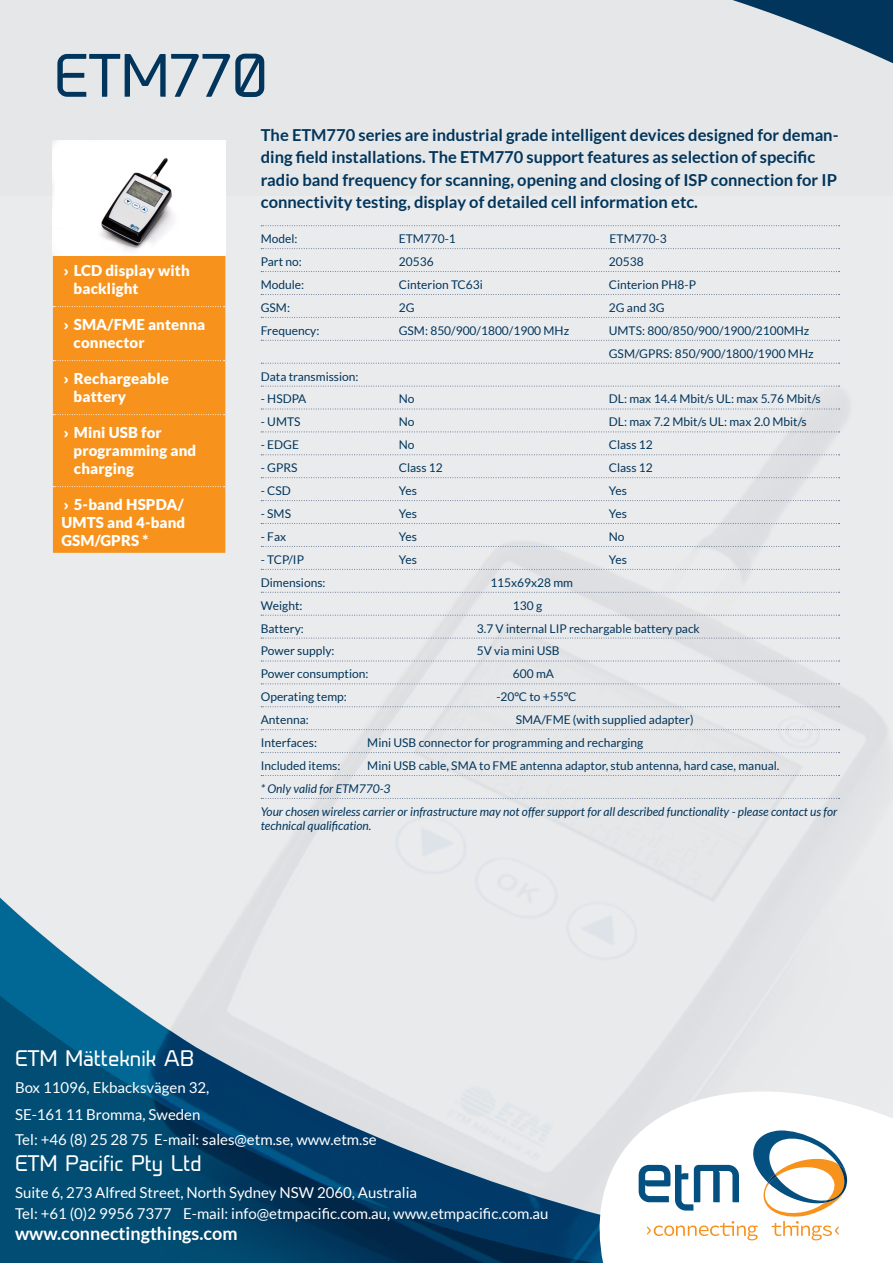
<style>
.page{position:relative;width:893px;height:1263px;background:#fff}
.page>*{position:absolute;margin:0;border:0;box-sizing:border-box;transform-origin:0 0}
.t1{font:57px "Prime";color:#01355b}
.t2{font:21px "Prime";color:#fff}
.t3{font:700 18px "Lato";color:#fff}
.brödtext_baksida{font:700 16.5px/22.5px "Lato";color:#01355b}
.t4{font:15px "Lato";color:#fff}
.USP_baksida{font:900 15px/18px "Lato";letter-spacing:.01em;color:#fff}
.Specs_baksida{font:12px "Lato";color:#01355b}
.Specs_baksida-2{font:italic 12px/14.4px "Lato";color:#01355b}
.s1{font-family:"Source Code Pro";font-weight:700}
</style>
<div class="page">
<div style="left:0;top:0;width:893px;height:196px;background:#e6e7e9"></div>
<img style="left:0;top:196px;width:893px;height:1067px">
<svg style="left:261px;top:225px;width:579px;height:1px"></svg>
<svg style="left:261px;top:248px;width:579px;height:1px"></svg>
<svg style="left:261px;top:271px;width:579px;height:1px"></svg>
<svg style="left:261px;top:294px;width:579px;height:1px"></svg>
<svg style="left:261px;top:317px;width:579px;height:1px"></svg>
<svg style="left:261px;top:340px;width:579px;height:1px"></svg>
<svg style="left:261px;top:363px;width:579px;height:1px"></svg>
<svg style="left:261px;top:386px;width:579px;height:1px"></svg>
<svg style="left:261px;top:409px;width:579px;height:1px"></svg>
<svg style="left:261px;top:431px;width:579px;height:1px"></svg>
<svg style="left:261px;top:454px;width:579px;height:1px"></svg>
<svg style="left:261px;top:477px;width:579px;height:1px"></svg>
<svg style="left:261px;top:500px;width:579px;height:1px"></svg>
<svg style="left:261px;top:523px;width:579px;height:1px"></svg>
<svg style="left:261px;top:546px;width:579px;height:1px"></svg>
<svg style="left:261px;top:569px;width:579px;height:1px"></svg>
<svg style="left:261px;top:592px;width:579px;height:1px"></svg>
<svg style="left:261px;top:615px;width:579px;height:1px"></svg>
<svg style="left:261px;top:638px;width:579px;height:1px"></svg>
<svg style="left:261px;top:661px;width:579px;height:1px"></svg>
<svg style="left:261px;top:683px;width:579px;height:1px"></svg>
<svg style="left:261px;top:706px;width:579px;height:1px"></svg>
<svg style="left:261px;top:729px;width:579px;height:1px"></svg>
<svg style="left:261px;top:752px;width:579px;height:1px"></svg>
<svg style="left:261px;top:775px;width:579px;height:1px"></svg>
<svg style="left:261px;top:798px;width:579px;height:1px"></svg>
<div style="left:53px;top:255px;width:172px;height:298px;background:#f7931d"></div>
<svg style="left:53px;top:306px;width:172px;height:1px"></svg>
<svg style="left:53px;top:360px;width:172px;height:1px"></svg>
<svg style="left:53px;top:414px;width:172px;height:1px"></svg>
<svg style="left:53px;top:486px;width:172px;height:1px"></svg>
<img style="left:53px;top:140px;width:172px;height:115px">
<svg style="left:639px;top:1130px;width:209px;height:110px"></svg>
<p class="t1" style="left:54px;top:42px;width:215px">ETM770</p>
<p class="brödtext_baksida" style="left:261px;top:123px;width:579px">The ETM770 series are industrial grade intelligent devices designed for deman&shy;ding field installations. The ETM770 support features as selection of specific radio band frequency for scanning, opening and closing of ISP connection for IP connectivity testing, display of detailed cell information etc.</p>
<p class="Specs_baksida" style="left:261px;top:232px;width:38px">Model:</p>
<p class="Specs_baksida" style="left:399px;top:232px;width:59px">ETM770-1</p>
<p class="Specs_baksida" style="left:610px;top:232px;width:59px">ETM770-3</p>
<p class="Specs_baksida" style="left:261px;top:255px;width:43px">Part no:</p>
<p class="Specs_baksida" style="left:399px;top:255px;width:36px">20536</p>
<p class="Specs_baksida" style="left:609px;top:255px;width:36px">20538</p>
<p class="Specs_baksida" style="left:261px;top:278px;width:45px">Module:</p>
<p class="Specs_baksida" style="left:399px;top:278px;width:85px">Cinterion TC63i</p>
<p class="Specs_baksida" style="left:609px;top:278px;width:89px">Cinterion PH8-P</p>
<p class="Specs_baksida" style="left:261px;top:301px;width:31px">GSM:</p>
<p class="Specs_baksida" style="left:399px;top:301px;width:17px">2G</p>
<p class="Specs_baksida" style="left:609px;top:301px;width:57px">2G and 3G</p>
<p class="Specs_baksida" style="left:261px;top:324px;width:60px">Frequency:</p>
<p class="Specs_baksida" style="left:399px;top:324px;width:172px">GSM: 850/900/1800/1900 MHz</p>
<p class="Specs_baksida" style="left:609px;top:324px;width:202px">UMTS: 800/850/900/1900/2100MHz</p>
<p class="Specs_baksida" style="left:609px;top:347px;width:206px">GSM/GPRS: 850/900/1800/1900 MHz</p>
<p class="Specs_baksida" style="left:261px;top:370px;width:99px">Data transmission:</p>
<p class="Specs_baksida" style="left:261px;top:392px;width:47px">- HSDPA</p>
<p class="Specs_baksida" style="left:399px;top:392px;width:17px">No</p>
<p class="Specs_baksida" style="left:609px;top:392px;width:213px">DL: max 14.4 Mbit/s UL: max 5.76 Mbit/s</p>
<p class="Specs_baksida" style="left:261px;top:415px;width:41px">- UMTS</p>
<p class="Specs_baksida" style="left:399px;top:415px;width:17px">No</p>
<p class="Specs_baksida" style="left:609px;top:415px;width:199px">DL: max 7.2 Mbit/s UL: max 2.0 Mbit/s</p>
<p class="Specs_baksida" style="left:261px;top:438px;width:40px">- EDGE</p>
<p class="Specs_baksida" style="left:399px;top:438px;width:17px">No</p>
<p class="Specs_baksida" style="left:609px;top:438px;width:46px">Class 12</p>
<p class="Specs_baksida" style="left:261px;top:461px;width:38px">- GPRS</p>
<p class="Specs_baksida" style="left:399px;top:461px;width:46px">Class 12</p>
<p class="Specs_baksida" style="left:609px;top:461px;width:46px">Class 12</p>
<p class="Specs_baksida" style="left:261px;top:484px;width:32px">- CSD</p>
<p class="Specs_baksida" style="left:399px;top:484px;width:20px">Yes</p>
<p class="Specs_baksida" style="left:609px;top:484px;width:20px">Yes</p>
<p class="Specs_baksida" style="left:261px;top:507px;width:32px">- SMS</p>
<p class="Specs_baksida" style="left:399px;top:507px;width:20px">Yes</p>
<p class="Specs_baksida" style="left:609px;top:507px;width:20px">Yes</p>
<p class="Specs_baksida" style="left:261px;top:530px;width:27px">- Fax</p>
<p class="Specs_baksida" style="left:399px;top:530px;width:20px">Yes</p>
<p class="Specs_baksida" style="left:609px;top:530px;width:17px">No</p>
<p class="Specs_baksida" style="left:261px;top:553px;width:45px">- TCP/IP</p>
<p class="Specs_baksida" style="left:399px;top:553px;width:20px">Yes</p>
<p class="Specs_baksida" style="left:609px;top:553px;width:20px">Yes</p>
<p class="Specs_baksida" style="left:261px;top:576px;width:66px">Dimensions:</p>
<p class="Specs_baksida" style="left:490px;top:576px;width:84px">115x69x28 mm</p>
<p class="Specs_baksida" style="left:261px;top:599px;width:43px">Weight:</p>
<p class="Specs_baksida" style="left:513px;top:599px;width:31px">130 g</p>
<p class="Specs_baksida" style="left:261px;top:621px;width:45px">Battery:</p>
<p class="Specs_baksida" style="left:477px;top:621px;width:225px">3.7 V internal LIP rechargable battery pack</p>
<p class="Specs_baksida" style="left:261px;top:644px;width:75px">Power supply:</p>
<p class="Specs_baksida" style="left:477px;top:644px;width:84px">5V via mini USB</p>
<p class="Specs_baksida" style="left:261px;top:667px;width:109px">Power consumption:</p>
<p class="Specs_baksida" style="left:513px;top:667px;width:43px">600 mA</p>
<p class="Specs_baksida" style="left:261px;top:690px;width:88px">Operating temp:</p>
<p class="Specs_baksida" style="left:496px;top:690px;width:82px">-20°C to +55°C</p>
<p class="Specs_baksida" style="left:261px;top:713px;width:50px">Antenna:</p>
<p class="Specs_baksida" style="left:516px;top:713px;width:179px">SMA/FME (with supplied adapter)</p>
<p class="Specs_baksida" style="left:261px;top:736px;width:58px">Interfaces:</p>
<p class="Specs_baksida" style="left:367px;top:736px;width:278px">Mini USB connector for programming and recharging</p>
<p class="Specs_baksida" style="left:261px;top:759px;width:81px">Included items:</p>
<p class="Specs_baksida" style="left:367px;top:759px;width:414px">Mini USB cable, SMA to FME antenna adaptor, stub antenna, hard case, manual.</p>
<p class="Specs_baksida-2" style="left:261px;top:782px;width:131px">* Only valid for ETM770-3</p>
<p class="Specs_baksida-2" style="left:261px;top:804px;width:578px">Your chosen wireless carrier or infrastructure may not offer support for all described functionality - please contact us for technical qualification.</p>
<p class="USP_baksida" style="left:74px;top:261px;width:118px;text-indent:-12px"><span class="s1">›</span> LCD display with backlight</p>
<p class="USP_baksida" style="left:74px;top:315px;width:133px;text-indent:-12px"><span class="s1">›</span> SMA/FME antenna connector</p>
<p class="USP_baksida" style="left:74px;top:369px;width:97px;text-indent:-12px"><span class="s1">›</span> Rechargeable battery</p>
<p class="USP_baksida" style="left:74px;top:423px;width:124px;text-indent:-12px"><span class="s1">›</span> Mini USB for programming and charging</p>
<p class="USP_baksida" style="left:61px;top:495px;width:125px;text-align:justify"><span class="s1">›</span> 5-band HSPDA/ UMTS and 4-band GSM/GPRS *</p>
<p class="t2" style="left:15px;top:1046px;width:180px">ETM Mätteknik AB</p>
<p class="t4" style="left:15px;top:1079px;width:196px">Box 11096, Ekbacksvägen 32,</p>
<p class="t4" style="left:15px;top:1106px;width:187px">SE-161 11 Bromma, Sweden</p>
<p class="t4" style="left:15px;top:1131px;width:363px">Tel: +46 (8) 25 28 75 E-mail: sales@etm.se, www.etm.se</p>
<p class="t2" style="left:15px;top:1150px;width:188px">ETM Pacific Pty Ltd</p>
<p class="t4" style="left:15px;top:1184px;width:404px">Suite 6, 273 Alfred Street, North Sydney NSW 2060, Australia</p>
<p class="t4" style="left:15px;top:1205px;width:535px">Tel: +61 (0)2 9956 7377 E-mail: info@etmpacific.com.au, www.etmpacific.com.au</p>
<p class="t3" style="left:15px;top:1223px;width:224px">www.connectingthings.com</p>
</div>
